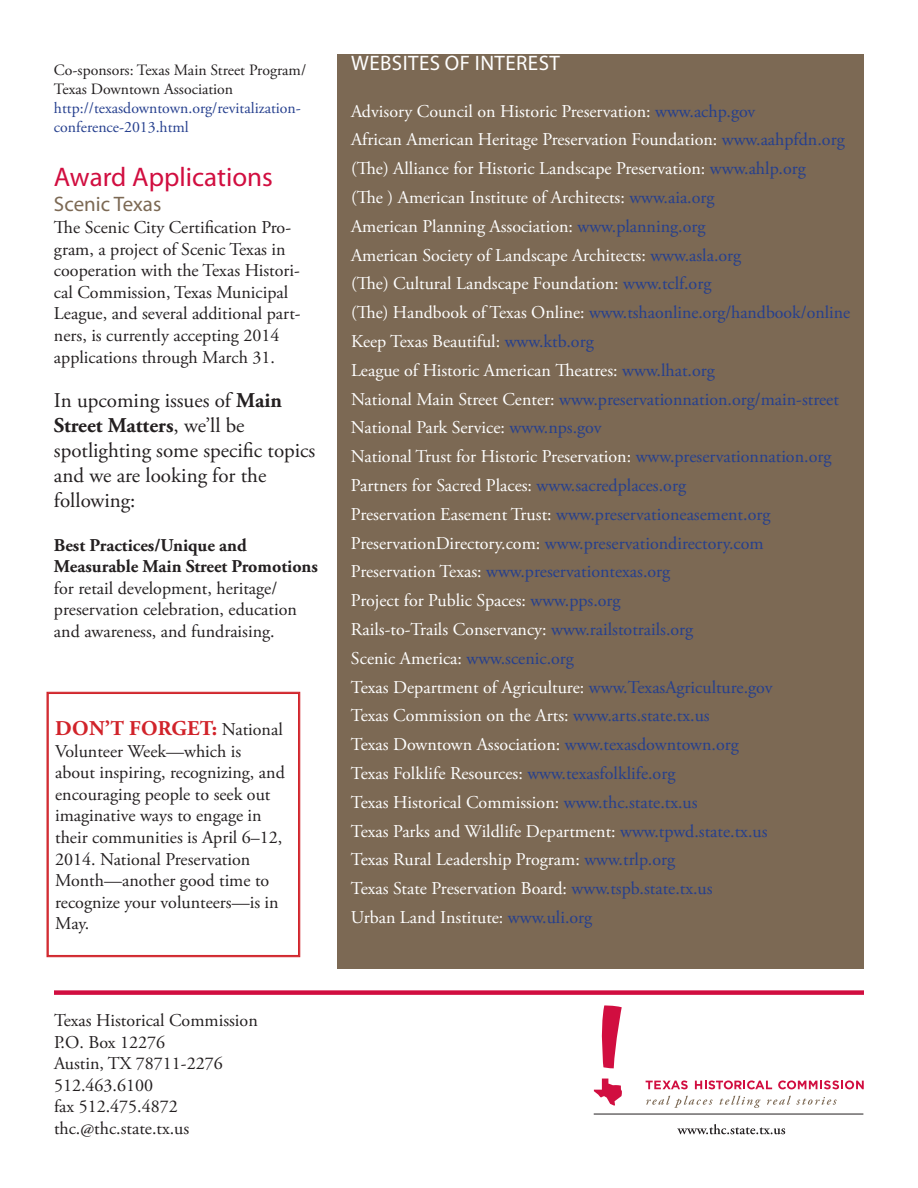
<style>
.page{position:relative;width:918px;height:1188px;background:#fff}
.page>*{position:absolute;margin:0;border:0;box-sizing:border-box;transform-origin:0 0}
.t1{font:27px "Myriad Pro";color:#d10e40}
.t2{font:21px/25.2px "Adobe Garamond Pro";color:#231f20}
.t3{font:700 21px "Adobe Garamond Pro";letter-spacing:.015em;color:#d1232a}
.t4{font:21px "Myriad Pro";letter-spacing:.02em;color:#fff}
.t5{font:21px "Myriad Pro";color:#7c6954}
.t6{font:18px "Adobe Garamond Pro";color:#fff}
.t7{font:18px/21.6px "Adobe Garamond Pro";color:#231f20}
.t8{font:18px "Adobe Garamond Pro";color:#253f8e}
.t9{font:15.75px/18.9px "Adobe Garamond Pro";color:#253f8e}
.t10{font:15.75px/18.9px "Adobe Garamond Pro";color:#231f20}
.s1{font-weight:700}
.s2{font-weight:400;font-size:18px;color:#231f20}
.s3{color:#253f8e}
.s4{color:#fff}
</style>
<div class="page">
<div style="left:54px;top:990px;width:810px;height:5px;background:#d10e40"></div>
<svg style="left:646px;top:1096px;width:67px;height:12px"></svg>
<svg style="left:720px;top:1096px;width:41px;height:12px"></svg>
<svg style="left:767px;top:1096px;width:70px;height:9px"></svg>
<svg style="left:594px;top:1079px;width:28px;height:27px"></svg>
<svg style="left:601px;top:1005px;width:21px;height:63px"></svg>
<svg style="left:646px;top:1081px;width:42px;height:8px"></svg>
<svg style="left:695px;top:1080px;width:77px;height:9px"></svg>
<svg style="left:778px;top:1080px;width:86px;height:9px"></svg>
<hr style="left:594px;top:1114px;width:269px;height:1px;background:#231f20">
<svg style="left:677px;top:1124px;width:108px;height:10px"></svg>
<div style="left:338px;top:54px;width:526px;height:915px;background:#7c6954"></div>
<svg style="left:47px;top:692px;width:253px;height:265px"></svg>
<div style="left:48px;top:693px;width:251px;height:263px;border:1px solid #d1232a"></div>
<p class="t10" style="left:54px;top:62px;width:254px">Co-sponsors: Texas Main Street Program/<br>Texas Downtown Association</p>
<p class="t9" style="left:54px;top:99px;width:248px">http://texasdowntown.org/revitalization&shy;conference-2013.html</p>
<p class="t1" style="left:54px;top:160px;width:220px">Award Applications</p>
<p class="t5" style="left:54px;top:191px;width:109px">Scenic Texas</p>
<p class="t7" style="left:54px;top:217px;width:248px">The Scenic City Certification Pro&shy;gram, a project of Scenic Texas in cooperation with the Texas Histori&shy;cal Commission, Texas Municipal League, and several additional part&shy;ners, is currently accepting 2014 applications through March 31.</p>
<p class="t2" style="left:54px;top:388px;width:263px">In upcoming issues of <span class="s1">Main<br>Street Matters</span>, we’ll be spotlighting some specific topics and we are looking for the following:</p>
<p class="t7" style="left:54px;top:535px;width:265px"><span class="s1">Best Practices/Unique and Measurable Main Street Promotions </span>for retail development, heritage/ preservation celebration, education and awareness, and fundraising.</p>
<p class="t3" style="left:55px;top:716px;width:229px">DON’T FORGET: <span class="s2">National</span></p>
<p class="t7" style="left:55px;top:741px;width:231px">Volunteer Week—which is about inspiring, recognizing, and encouraging people to seek out imaginative ways to engage in their communities is April 6–12,<br>2014. National Preservation<br>Month—another good time to recognize your volunteers—is in<br>May.</p>
<p class="t7" style="left:54px;top:1010px;width:205px">Texas Historical Commission</p>
<p class="t7" style="left:54px;top:1032px;width:113px">P.O. Box 12276</p>
<p class="t7" style="left:54px;top:1053px;width:170px">Austin, TX 78711-2276</p>
<p class="t7" style="left:54px;top:1075px;width:100px">512.463.6100</p>
<p class="t7" style="left:54px;top:1097px;width:125px">fax 512.475.4872</p>
<p class="t7" style="left:54px;top:1118px;width:137px">thc.@thc.state.tx.us</p>
<p class="t4" style="left:351px;top:50px;width:210px">WEBSITES OF INTEREST</p>
<p class="t6" style="left:351px;top:100px;width:406px">Advisory Council on Historic Preservation: <span class="s3">www.achp.gov</span></p>
<p class="t6" style="left:351px;top:129px;width:495px">African American Heritage Preservation Foundation: <span class="s3">www.aahpfdn.org</span></p>
<p class="t6" style="left:351px;top:158px;width:456px">(The) Alliance for Historic Landscape Preservation: <span class="s3">www.ahlp.org</span></p>
<p class="t6" style="left:351px;top:186px;width:365px">(The ) American Institute of Architects: <span class="s3">www.aia.org</span></p>
<p class="t6" style="left:351px;top:215px;width:356px">American Planning Association: <span class="s3">www.planning.org</span></p>
<p class="t6" style="left:351px;top:244px;width:392px">American Society of Landscape Architects: <span class="s3">www.asla.org</span></p>
<p class="t6" style="left:351px;top:273px;width:362px">(The) Cultural Landscape Foundation: <span class="s3">www.tclf.org</span></p>
<p class="t8" style="left:351px;top:302px;width:501px"><span class="s4">(The) Handbook of Texas Online:</span> www.tshaonline.org/handbook/online</p>
<p class="t6" style="left:351px;top:330px;width:244px">Keep Texas Beautiful: <span class="s3">www.ktb.org</span></p>
<p class="t6" style="left:351px;top:359px;width:365px">League of Historic American Theatres: <span class="s3">www.lhat.org</span></p>
<p class="t8" style="left:351px;top:388px;width:489px"><span class="s4">National Main Street Center:</span> www.preservationnation.org/main-street</p>
<p class="t6" style="left:351px;top:417px;width:252px">National Park Service: <span class="s3">www.nps.gov</span></p>
<p class="t6" style="left:351px;top:446px;width:482px">National Trust for Historic Preservation: <span class="s3">www.preservationnation.org</span></p>
<p class="t6" style="left:351px;top:474px;width:337px">Partners for Sacred Places: <span class="s3">www.sacredplaces.org</span></p>
<p class="t8" style="left:351px;top:503px;width:421px"><span class="s4">Preservation Easement Trust:</span> www.preservationeasement.org</p>
<p class="t8" style="left:351px;top:532px;width:414px"><span class="s4">PreservationDirectory.com:</span> www.preservationdirectory.com</p>
<p class="t8" style="left:351px;top:561px;width:321px"><span class="s4">Preservation Texas:</span> www.preservationtexas.org</p>
<p class="t6" style="left:351px;top:590px;width:271px">Project for Public Spaces: <span class="s3">www.pps.org</span></p>
<p class="t6" style="left:351px;top:618px;width:344px">Rails-to-Trails Conservancy: <span class="s3">www.railstotrails.org</span></p>
<p class="t6" style="left:351px;top:647px;width:224px">Scenic America: <span class="s3">www.scenic.org</span></p>
<p class="t6" style="left:351px;top:676px;width:423px">Texas Department of Agriculture: <span class="s3">www.TexasAgriculture.gov</span></p>
<p class="t6" style="left:351px;top:705px;width:360px">Texas Commission on the Arts: <span class="s3">www.arts.state.tx.us</span></p>
<p class="t6" style="left:351px;top:734px;width:389px">Texas Downtown Association: <span class="s3">www.texasdowntown.org</span></p>
<p class="t6" style="left:351px;top:762px;width:326px">Texas Folklife Resources: <span class="s3">www.texasfolklife.org</span></p>
<p class="t6" style="left:351px;top:791px;width:348px">Texas Historical Commission: <span class="s3">www.thc.state.tx.us</span></p>
<p class="t6" style="left:351px;top:820px;width:418px">Texas Parks and Wildlife Department: <span class="s3">www.tpwd.state.tx.us</span></p>
<p class="t6" style="left:351px;top:849px;width:326px">Texas Rural Leadership Program: <span class="s3">www.trlp.org</span></p>
<p class="t6" style="left:351px;top:878px;width:363px">Texas State Preservation Board: <span class="s3">www.tspb.state.tx.us</span></p>
<p class="t6" style="left:351px;top:906px;width:243px">Urban Land Institute: <span class="s3">www.uli.org</span></p>
</div>
